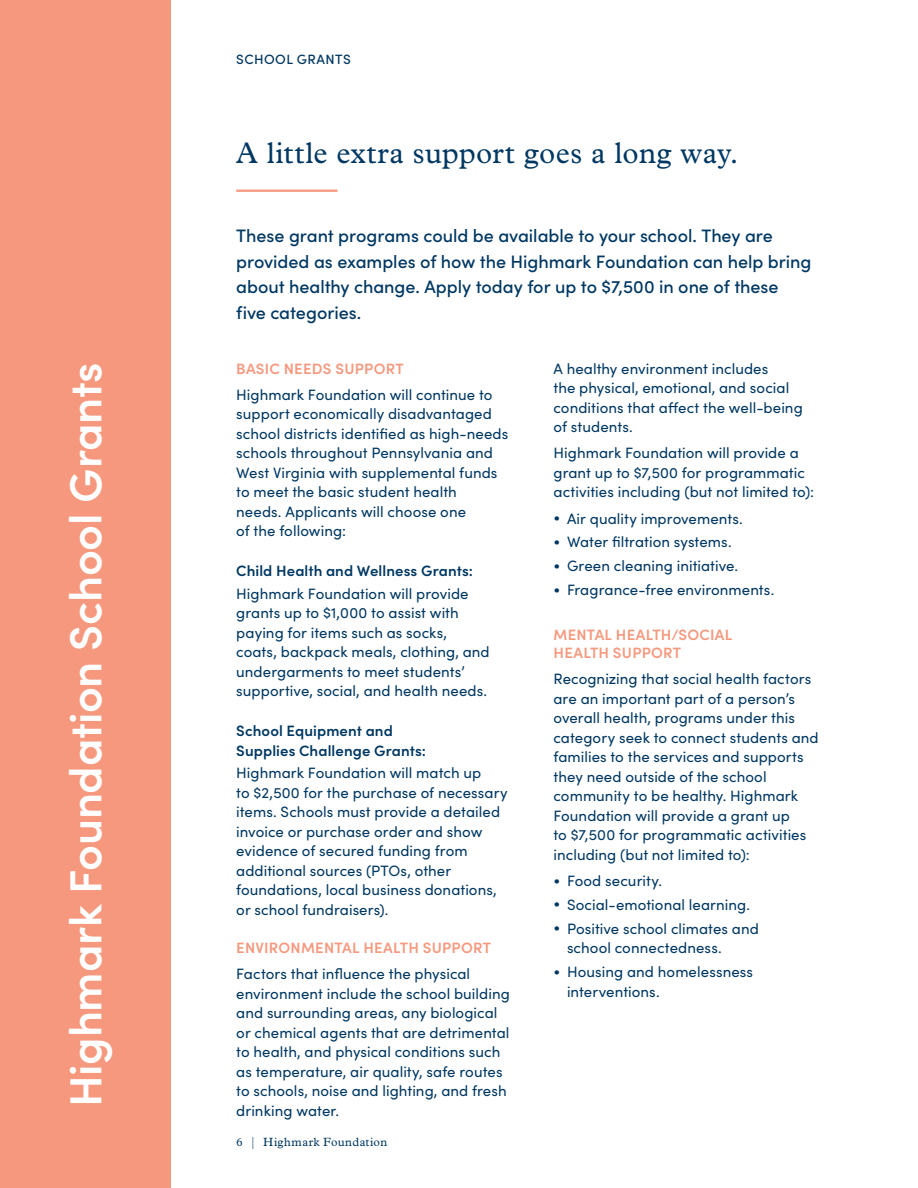
<style>
.page{position:relative;width:918px;height:1188px;background:#fff}
.page>*{position:absolute;margin:0;border:0;box-sizing:border-box;transform-origin:0 0}
.Section_Headline{font:600 45px "Sofia Pro";letter-spacing:-.005em;color:#fff}
.H1__coral{font:30px "Plantin MT Pro";letter-spacing:.01em;color:#003863}
.Intro_Copy{font:500 18px/25.5px "Sofia Pro";letter-spacing:-.005em;color:#003863}
.Body_Copy{font:15px/19.5px "Sofia Pro";letter-spacing:.005em;color:#003863}
.t1{font:600 15px/18px "Sofia Pro";letter-spacing:.015em;color:#f6987d}
.t2{font:600 15px/19.5px "Sofia Pro";letter-spacing:.005em;color:#003863}
.t3{font:500 13.5px "Sofia Pro";letter-spacing:.03em;color:#003863}
.t4{font:12px "Plantin MT Pro";letter-spacing:.03em;color:#003863}
</style>
<div class="page">
<div style="left:0;top:0;width:171px;height:1188px;background:#f6987d"></div>
<hr style="left:236px;top:190px;width:102px;height:2px;background:#f6987d">
<p class="Section_Headline" style="left:52px;top:1107px;width:746px;rotate:-90deg">Highmark Foundation School Grants</p>
<p class="t3" style="left:236px;top:49px;width:114px">Sch ool Grants</p>
<p class="H1__coral" style="left:236px;top:135px;width:504px">A little extra support goes a long way.</p>
<p class="Intro_Copy" style="left:236px;top:222px;width:577px">These grant programs could be available to your school. They are provided as examples of how the Highmark Foundation can help bring about healthy change. Apply today for up to $7,500 in one of these five categories.</p>
<h2 class="t1" style="left:236px;top:358px;width:169px">BASIC NEEDS SUPPORT</h2>
<p class="Body_Copy" style="left:236px;top:384px;width:274px">Highmark Foundation will continue to support economically disadvantaged school districts identified as high-needs schools throughout Pennsylvania and West Virginia with supplemental funds to meet the basic student health<br>needs. Applicants will choose one<br>of the following:</p>
<h3 class="t2" style="left:236px;top:560px;width:238px">Child Health and Wellness Grants:</h3>
<p class="Body_Copy" style="left:236px;top:583px;width:255px">Highmark Foundation will provide grants up to $1,000 to assist with paying for items such as socks, coats, backpack meals, clothing, and undergarments to meet students’ supportive, social, and health needs.</p>
<h3 class="t2" style="left:236px;top:720px;width:191px">School Equipment and<br>Supplies Challenge Grants:</h3>
<p class="Body_Copy" style="left:236px;top:763px;width:273px">Highmark Foundation will match up<br>to $2,500 for the purchase of necessary items. Schools must provide a detailed invoice or purchase order and show evidence of secured funding from additional sources (PTOs, other foundations, local business donations, or school fundraisers).</p>
<h2 class="t1" style="left:236px;top:938px;width:256px">ENVIRONMENTAL HEALTH SUPPORT</h2>
<p class="Body_Copy" style="left:236px;top:964px;width:275px">Factors that influence the physical environment include the school building and surrounding areas, any biological or chemical agents that are detrimental to health, and physical conditions such as temperature, air quality, safe routes to schools, noise and lighting, and fresh drinking water.</p>
<p class="t4" style="left:236px;top:1135px;width:153px">6 | Highmark Foundation</p>
<p class="Body_Copy" style="left:553px;top:358px;width:251px">A healthy environment includes<br>the physical, emotional, and social conditions that affect the well-being of students.</p>
<p class="Body_Copy" style="left:553px;top:443px;width:262px">Highmark Foundation will provide a grant up to $7,500 for programmatic activities including (but not limited to):</p>
<p class="Body_Copy" style="left:554px;top:508px;width:191px">• Air quality improvements.</p>
<p class="Body_Copy" style="left:554px;top:532px;width:180px">• Water filtration systems.</p>
<p class="Body_Copy" style="left:554px;top:555px;width:186px">• Green cleaning initiative.</p>
<p class="Body_Copy" style="left:554px;top:579px;width:222px">• Fragrance-free environments.</p>
<h2 class="t1" style="left:554px;top:625px;width:180px">MENTAL HEALTH/SOCIAL<br>HEALTH SUPPORT</h2>
<p class="Body_Copy" style="left:554px;top:669px;width:267px">Recognizing that social health factors are an important part of a person’s overall health, programs under this category seek to connect students and families to the services and supports they need outside of the school community to be healthy. Highmark Foundation will provide a grant up<br>to $7,500 for programmatic activities including (but not limited to):</p>
<p class="Body_Copy" style="left:554px;top:870px;width:110px">• Food security.</p>
<p class="Body_Copy" style="left:554px;top:894px;width:198px">• Social-emotional learning.</p>
<p class="Body_Copy" style="left:567px;top:918px;width:193px;text-indent:-14px">• Positive school climates and school connectedness.</p>
<p class="Body_Copy" style="left:567px;top:961px;width:188px;text-indent:-14px">• Housing and homelessness interventions.</p>
</div>
